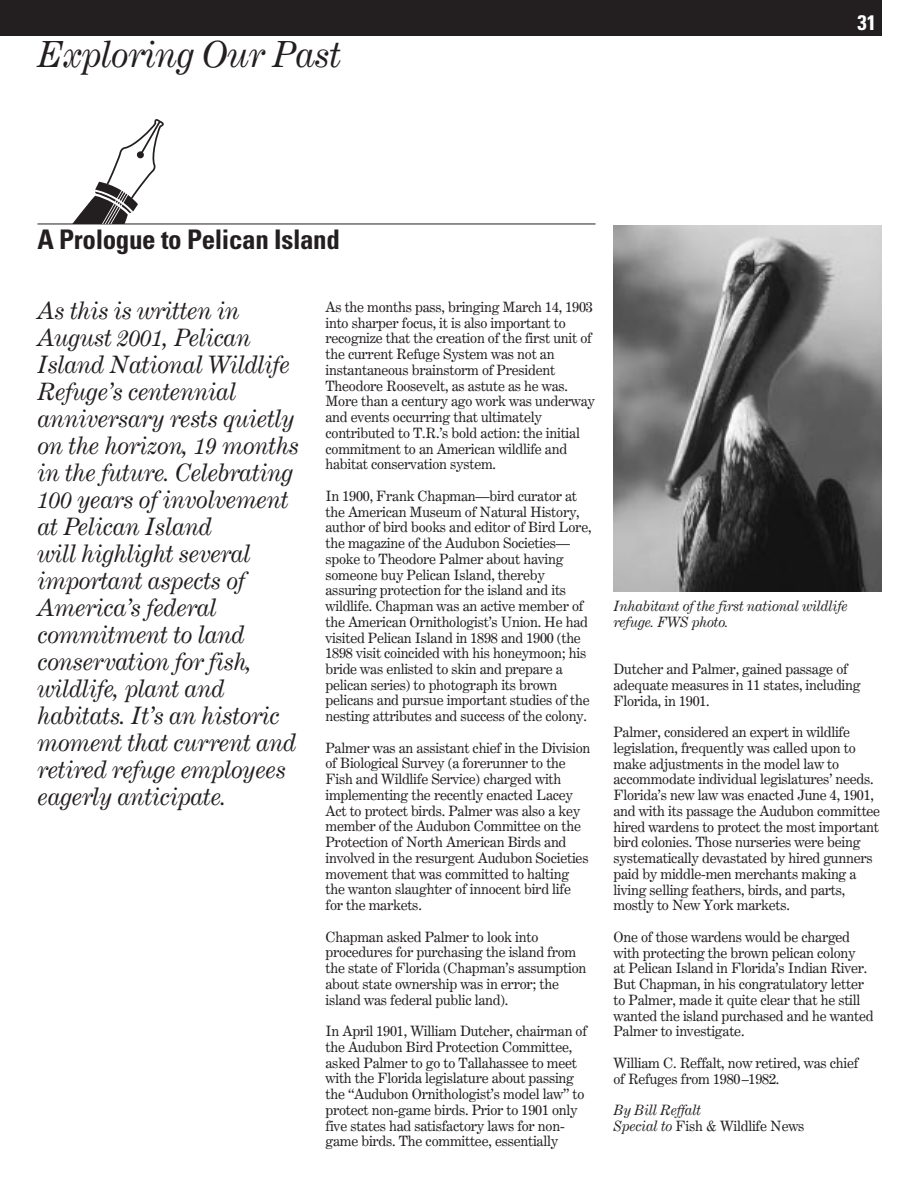
<style>
.page{position:relative;width:918px;height:1188px;background:#fff}
.page>*{position:absolute;margin:0;border:0;box-sizing:border-box;transform-origin:0 0}
.t1{font:italic 36px "Century Expanded BT";letter-spacing:-.015em;color:#231f20}
.t2{font:700 condensed 27px "Univers";letter-spacing:-.015em;color:#231f20}
.t3{font:italic 24px/27px "Century Expanded BT";letter-spacing:-.015em;color:#231f20}
.t4{font:700 condensed 21px "Univers";color:#fff}
.t5{font:14.25px/15.8px "Century Expanded BT";letter-spacing:-.015em;color:#231f20}
.t6{font:italic 14.25px/15.8px "Century Expanded BT";letter-spacing:-.015em;color:#231f20}
.s1{font-style:normal}
</style>
<div class="page">
<div style="left:0;top:0;width:882px;height:36px;background:#231f20"></div>
<hr style="left:38px;top:224px;width:558px;height:1px;background:#231f20">
<svg style="left:57px;top:119px;width:107px;height:105px"></svg>
<img style="left:614px;top:225px;width:268px;height:366px">
<h1 class="t1" style="left:38px;top:42px;width:305px">Exploring Our Past</h1>
<h3 class="t4" style="left:858px;top:15px;width:20px">31</h3>
<h2 class="t2" style="left:38px;top:229px;width:304px">A Prologue to Pelican Island</h2>
<p class="t3" style="left:38px;top:300px;width:263px">As this is written in<br>August 2001, Pelican<br>Island National Wildlife<br>Refuge’s centennial anniversary rests quietly on the horizon, 19 months in the future. Celebrating<br>100 years of involvement at Pelican Island<br>will highlight several important aspects of<br>America’s federal commitment to land conservation for fish, wildlife, plant and habitats. It’s an historic moment that current and retired refuge employees eagerly anticipate.</p>
<p class="t5" style="left:326px;top:300px;width:271px">As the months pass, bringing March 14, 1903 into sharper focus, it is also important to recognize that the creation of the first unit of the current Refuge System was not an instantaneous brainstorm of President Theodore Roosevelt, as astute as he was.<br>More than a century ago work was underway and events occurring that ultimately contributed to T.R.’s bold action: the initial commitment to an American wildlife and habitat conservation system.</p>
<p class="t5" style="left:326px;top:489px;width:268px">In 1900, Frank Chapman—bird curator at the American Museum of Natural History, author of bird books and editor of Bird Lore, the magazine of the Audubon Societies— spoke to Theodore Palmer about having someone buy Pelican Island, thereby assuring protection for the island and its wildlife. Chapman was an active member of the American Ornithologist’s Union. He had visited Pelican Island in 1898 and 1900 (the 1898 visit coincided with his honeymoon; his bride was enlisted to skin and prepare a pelican series) to photograph its brown pelicans and pursue important studies of the nesting attributes and success of the colony.</p>
<p class="t5" style="left:326px;top:741px;width:266px">Palmer was an assistant chief in the Division of Biological Survey (a forerunner to the Fish and Wildlife Service) charged with implementing the recently enacted Lacey Act to protect birds. Palmer was also a key member of the Audubon Committee on the Protection of North American Birds and involved in the resurgent Audubon Societies movement that was committed to halting the wanton slaughter of innocent bird life for the markets.</p>
<p class="t5" style="left:326px;top:930px;width:262px">Chapman asked Palmer to look into procedures for purchasing the island from the state of Florida (Chapman’s assumption about state ownership was in error; the island was federal public land).</p>
<p class="t5" style="left:326px;top:1025px;width:263px">In April 1901, William Dutcher, chairman of the Audubon Bird Protection Committee, asked Palmer to go to Tallahassee to meet with the Florida legislature about passing the “Audubon Ornithologist’s model law” to protect non-game birds. Prior to 1901 only five states had satisfactory laws for non&shy;game birds. The committee, essentially</p>
<p class="t6" style="left:614px;top:600px;width:236px">Inhabitant of the first national wildlife refuge. FWS photo.</p>
<p class="t5" style="left:614px;top:663px;width:249px">Dutcher and Palmer, gained passage of adequate measures in 11 states, including<br>Florida, in 1901.</p>
<p class="t5" style="left:614px;top:726px;width:268px">Palmer, considered an expert in wildlife legislation, frequently was called upon to make adjustments in the model law to accommodate individual legislatures’ needs.<br>Florida’s new law was enacted June 4, 1901, and with its passage the Audubon committee hired wardens to protect the most important bird colonies. Those nurseries were being systematically devastated by hired gunners paid by middle-men merchants making a living selling feathers, birds, and parts, mostly to New York markets.</p>
<p class="t5" style="left:614px;top:931px;width:262px">One of those wardens would be charged with protecting the brown pelican colony<br>at Pelican Island in Florida’s Indian River.<br>But Chapman, in his congratulatory letter to Palmer, made it quite clear that he still wanted the island purchased and he wanted Palmer to investigate.</p>
<p class="t5" style="left:614px;top:1056px;width:247px">William C. Reffalt, now retired, was chief of Refuges from 1980–1982.</p>
<p class="t6" style="left:614px;top:1104px;width:193px">By Bill Reffalt<br>Special to <span class="s1">Fish &amp; Wildlife News</span></p>
</div>
